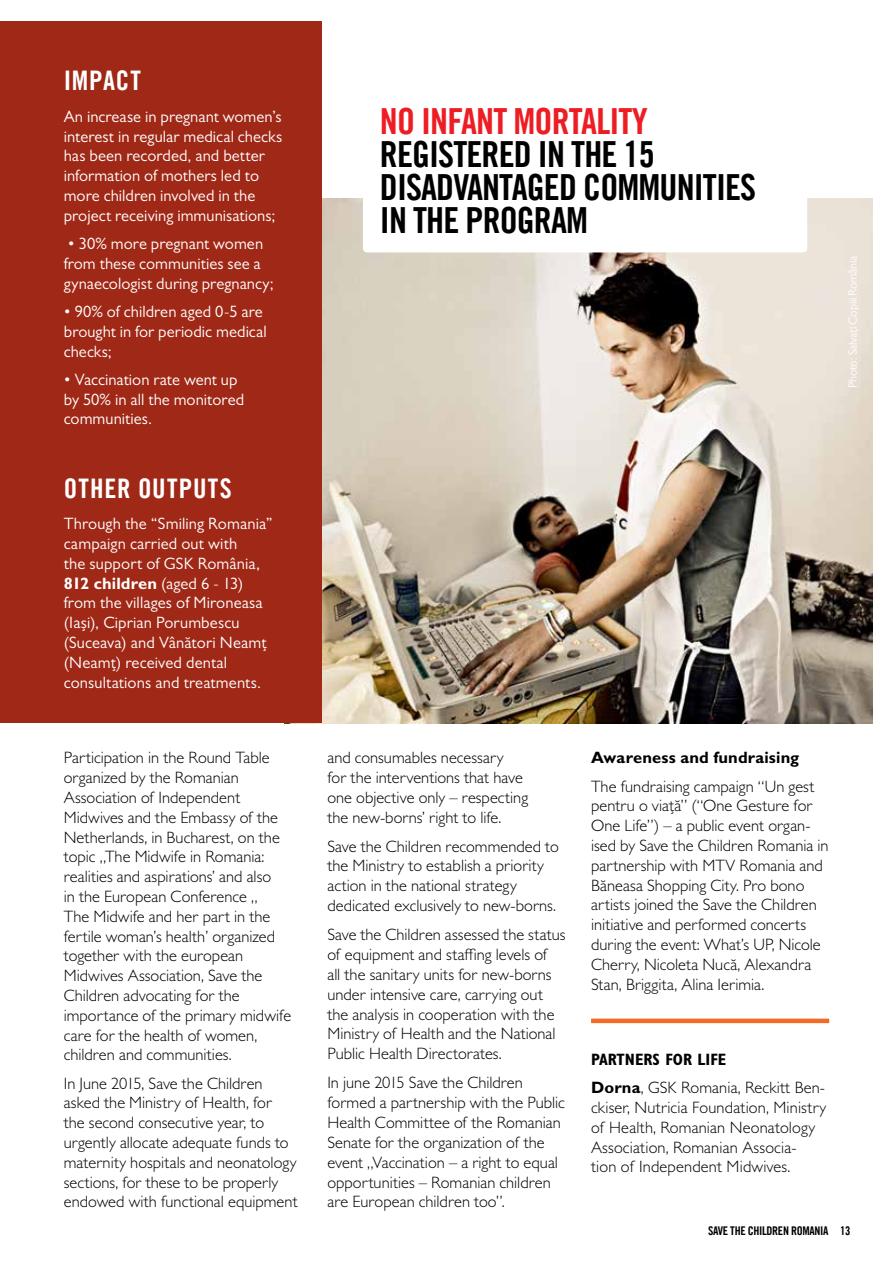
<style>
.page{position:relative;width:893px;height:1263px;background:#fff}
.page>*{position:absolute;margin:0;border:0;box-sizing:border-box;transform-origin:0 0}
.t1{font:36px/33px "Trade Gothic LT Com Bd Cn 20";letter-spacing:-.025em;color:#000}
.t2{font:36px "Trade Gothic LT Com Bd Cn 20";letter-spacing:-.025em;color:#ed1d24}
.t3{font:27px "Trade Gothic LT Com Bd Cn 20";letter-spacing:.035em;color:#fff}
.t4{font:300 16.5px/19.8px "Gill Sans MT Pro";color:#000}
.t5{font:16.5px/19.8px "Gill Sans MT Pro";letter-spacing:.005em;color:#fff}
.t6{font:700 16.5px "Gill Sans MT Pro";letter-spacing:.005em;color:#000}
.t7{font:12px "Gill Sans MT Pro";letter-spacing:-.025em;color:#fff}
.t8{font:12px "Trade Gothic LT Com Bd Cn 20";letter-spacing:-.025em;color:#000}
.s1{font-weight:700}
.s2{font-weight:700;font-stretch:condensed}
</style>
<div class="page">
<img style="left:321px;top:198px;width:551px;height:525px">
<hr style="left:591px;top:1019px;width:238px;height:4px;background:#f26a24">
<div style="left:0;top:21px;width:321px;height:702px;background:#a02816"></div>
<div style="left:363px;top:92px;width:444px;height:160px;background:#fff;border-radius:4px"></div>
<h2 class="t3" style="left:64px;top:64px;width:79px">IMPACT</h2>
<p class="t5" style="left:64px;top:106px;width:220px">An increase in pregnant women’s interest in regular medical checks has been recorded, and better information of mothers led to more children involved in the project receiving immunisations;</p>
<p class="t5" style="left:64px;top:233px;width:211px">• 30% more pregnant women from these communities see a gynaecologist during pregnancy;</p>
<p class="t5" style="left:64px;top:301px;width:204px">• 90% of children aged 0-5 are brought in for periodic medical checks;</p>
<p class="t5" style="left:64px;top:369px;width:182px">• Vaccination rate went up by 50% in all the monitored communities.</p>
<h2 class="t3" style="left:64px;top:472px;width:170px">OTHER OUTPUTS</h2>
<p class="t5" style="left:64px;top:514px;width:210px">Through the “Smiling Romania” campaign carried out with<br>the support of GSK România,<br><span class="s1">812 children</span> (aged 6 - 13) from the villages of Mironeasa (Iași), Ciprian Porumbescu (Suceava) and Vânători Neamț (Neamț) received dental consultations and treatments.</p>
<p class="t4" style="left:64px;top:748px;width:229px">Participation in the Round Table organized by the Romanian<br>Association of Independent<br>Midwives and the Embassy of the<br>Netherlands, in Bucharest, on the topic „The Midwife in Romania: realities and aspirations’ and also<br>in the European Conference „<br>The Midwife and her part in the fertile woman’s health’ organized together with the european<br>Midwives Association, Save the<br>Children advocating for the importance of the primary midwife care for the health of women, children and communities.</p>
<p class="t4" style="left:64px;top:1073px;width:235px">In June 2015, Save the Children asked the Ministry of Health, for<br>the second consecutive year, to urgently allocate adequate funds to maternity hospitals and neonatology sections, for these to be properly endowed with functional equipment</p>
<h1 class="t2" style="left:380px;top:99px;width:269px">NO INFANT MORTALITY</h1>
<h1 class="t1" style="left:380px;top:137px;width:378px">REGISTERED IN THE 15<br>DISADVANTAGED COMMUNITIES<br>IN THE PROGRAM</h1>
<p class="t7" style="left:846px;top:388px;width:134px;rotate:-90deg">Photo: Salvați Copiii România</p>
<p class="t4" style="left:327px;top:747px;width:202px">and consumables necessary<br>for the interventions that have one objective only – respecting the new-borns’ right to life.</p>
<p class="t4" style="left:327px;top:836px;width:233px">Save the Children recommended to the Ministry to establish a priority action in the national strategy dedicated exclusively to new-borns.</p>
<p class="t4" style="left:327px;top:924px;width:240px">Save the Children assessed the status of equipment and staffing levels of<br>all the sanitary units for new-borns under intensive care, carrying out the analysis in cooperation with the Ministry of Health and the National Public Health Directorates.</p>
<p class="t4" style="left:327px;top:1072px;width:239px">In june 2015 Save the Children formed a partnership with the Public Health Committee of the Romanian Senate for the organization of the event „Vaccination – a right to equal opportunities – Romanian children are European children too”.</p>
<p class="t6" style="left:591px;top:747px;width:210px">Awareness and fundraising</p>
<p class="t4" style="left:591px;top:776px;width:239px">The fundraising campaign “Un gest pentru o viaţă” (“One Gesture for One Life”) – a public event organ&shy;ised by Save the Children Romania in partnership with MTV Romania and Băneasa Shopping City. Pro bono artists joined the Save the Children initiative and performed concerts during the event: What’s UP, Nicole Cherry, Nicoleta Nucă, Alexandra Stan, Briggita, Alina Ierimia.</p>
<p class="t4" style="left:591px;top:1045px;width:236px;line-height:28.3px"><span class="s2">PARTNERS FOR LIFE<br></span><span class="s1">Dorna</span>, GSK Romania, Reckitt Ben-</p>
<p class="t4" style="left:591px;top:1097px;width:237px">ckiser, Nutricia Foundation, Ministry of Health, Romanian Neonatology Association, Romanian Associa-<br>tion of Independent Midwives.</p>
<p class="t8" style="left:708px;top:1223px;width:144px">SAVE THE CHILDREN ROMANIA 13</p>
</div>
